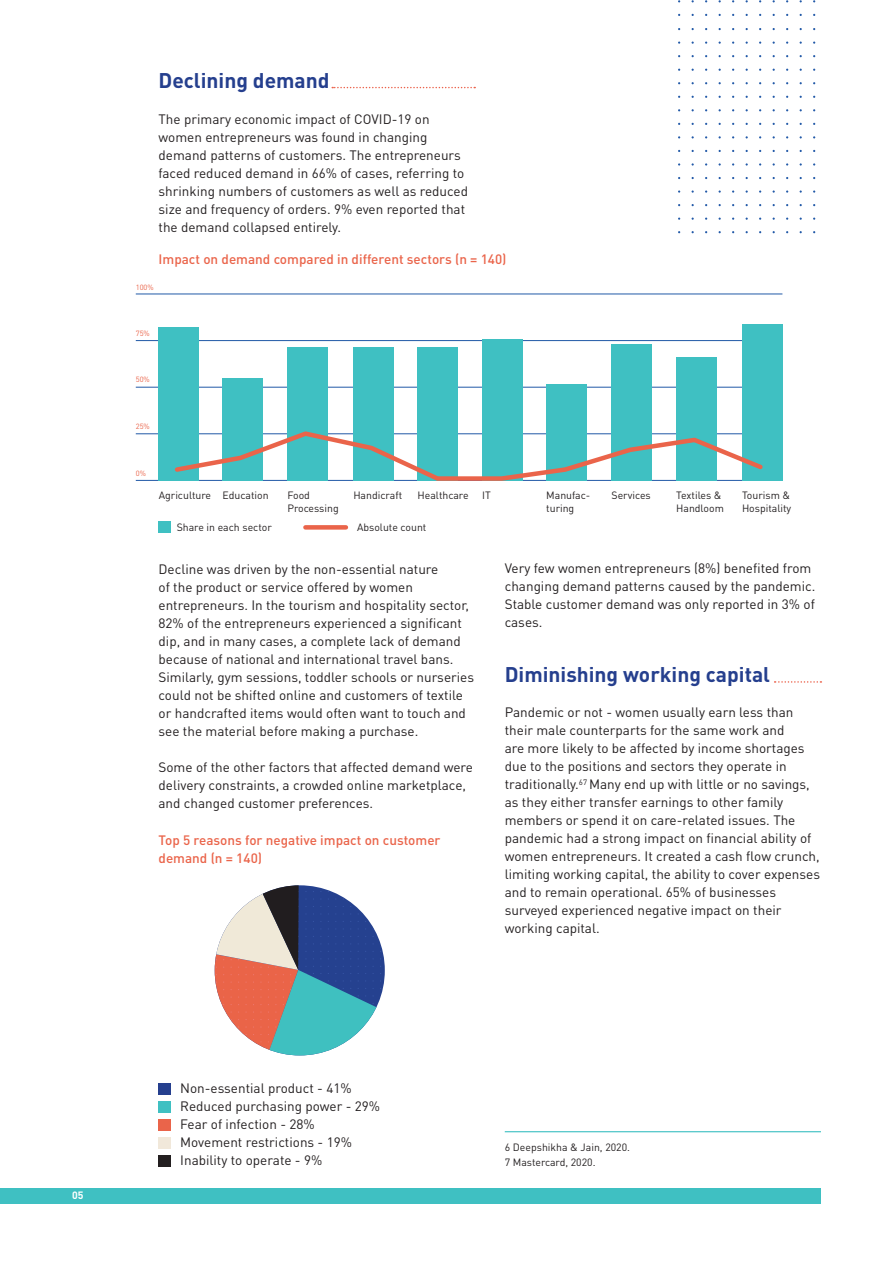
<style>
.page{position:relative;width:893px;height:1263px;background:#fff}
.page>*{position:absolute;margin:0;border:0;box-sizing:border-box;transform-origin:0 0}
.t1{font:700 21px "DIN Pro";color:#253f8e}
.t2{font:13.5px/18px "DIN Pro";color:#231f20}
.t3{font:500 13.5px/18px "DIN Pro";color:#ea644a}
.t4{font:10.5px/12.6px "DIN Pro";color:#231f20}
.t5{font:700 10.5px "DIN Pro";color:#fff}
.t6{font:7.5px "DIN Pro";color:#ea644a}
</style>
<div class="page">
<div style="left:0;top:1188px;width:821px;height:15px;background:#3fc0c2"></div>
<hr style="left:505px;top:1131px;width:316px;height:1px;background:#3cc0c2">
<hr style="left:136px;top:294px;width:646px;height:1px;background:#2159a7">
<hr style="left:136px;top:340px;width:642px;height:1px;background:#2159a7">
<hr style="left:136px;top:387px;width:642px;height:1px;background:#2159a7">
<hr style="left:136px;top:433px;width:642px;height:1px;background:#2159a7">
<hr style="left:136px;top:480px;width:646px;height:1px;background:#2159a7">
<div style="left:158px;top:328px;width:41px;height:153px;background:#3fc0c2"></div>
<div style="left:223px;top:378px;width:40px;height:103px;background:#3fc0c2"></div>
<div style="left:287px;top:347px;width:41px;height:134px;background:#3fc0c2"></div>
<div style="left:353px;top:347px;width:41px;height:134px;background:#3fc0c2"></div>
<div style="left:417px;top:347px;width:41px;height:134px;background:#3fc0c2"></div>
<div style="left:482px;top:340px;width:41px;height:141px;background:#3fc0c2"></div>
<div style="left:546px;top:384px;width:41px;height:97px;background:#3fc0c2"></div>
<div style="left:612px;top:344px;width:40px;height:137px;background:#3fc0c2"></div>
<div style="left:676px;top:357px;width:41px;height:124px;background:#3fc0c2"></div>
<div style="left:742px;top:324px;width:40px;height:157px;background:#3fc0c2"></div>
<div style="left:159px;top:1083px;width:12px;height:12px;background:#253f8e"></div>
<div style="left:159px;top:1101px;width:12px;height:12px;background:#3fc0c2"></div>
<div style="left:159px;top:1119px;width:12px;height:12px;background:#ea644a"></div>
<div style="left:159px;top:1137px;width:12px;height:12px;background:#f1e8da"></div>
<div style="left:159px;top:1155px;width:12px;height:12px;background:#231f20"></div>
<svg style="left:215px;top:885px;width:170px;height:170px"></svg>
<svg style="left:332px;top:87px;width:143px;height:1px"></svg>
<svg style="left:775px;top:681px;width:46px;height:2px"></svg>
<div style="left:158px;top:521px;width:13px;height:12px;background:#3fc0c2"></div>
<div style="left:305px;top:525px;width:41px;height:5px;background:#ea644a"></div>
<svg style="left:174px;top:429px;width:589px;height:52px"></svg>
<h1 class="t1" style="left:159px;top:66px;width:173px">Declining demand</h1>
<p class="t2" style="left:159px;top:110px;width:311px">The primary economic impact of COVID-19 on women entrepreneurs was found in changing demand patterns of customers. The entrepreneurs faced reduced demand in 66% of cases, referring to shrinking numbers of customers as well as reduced size and frequency of orders. 9% even reported that the demand collapsed entirely.</p>
<p class="t3" style="left:159px;top:250px;width:349px">Impact on demand compared in different sectors (n = 140)</p>
<p class="t6" style="left:136px;top:282px;width:19px">100%</p>
<p class="t6" style="left:136px;top:328px;width:16px">75%</p>
<p class="t6" style="left:136px;top:374px;width:16px">50%</p>
<p class="t6" style="left:136px;top:421px;width:16px">25%</p>
<p class="t6" style="left:136px;top:468px;width:12px">0%</p>
<p class="t4" style="left:159px;top:489px;width:111px">Agriculture Education</p>
<p class="t4" style="left:287px;top:489px;width:24px">Food</p>
<p class="t4" style="left:612px;top:489px;width:41px">Services</p>
<p class="t4" style="left:287px;top:501px;width:53px">Processing</p>
<p class="t4" style="left:353px;top:489px;width:50px">Handicraft</p>
<p class="t4" style="left:742px;top:489px;width:51px">Tourism &amp;<br>Hospitality</p>
<p class="t4" style="left:676px;top:489px;width:49px">Textiles &amp;<br>Handloom</p>
<p class="t4" style="left:417px;top:489px;width:53px">Healthcare</p>
<p class="t4" style="left:482px;top:489px;width:10px">IT</p>
<p class="t4" style="left:546px;top:489px;width:46px">Manufac&shy;turing</p>
<p class="t4" style="left:177px;top:521px;width:97px">Share in each sector</p>
<p class="t4" style="left:357px;top:521px;width:71px">Absolute count</p>
<p class="t2" style="left:159px;top:560px;width:317px">Decline was driven by the non-essential nature<br>of the product or service offered by women entrepreneurs. In the tourism and hospitality sector, 82% of the entrepreneurs experienced a significant dip, and in many cases, a complete lack of demand because of national and international travel bans.<br>Similarly, gym sessions, toddler schools or nurseries could not be shifted online and customers of textile or handcrafted items would often want to touch and see the material before making a purchase.</p>
<p class="t2" style="left:159px;top:758px;width:316px">Some of the other factors that affected demand were delivery constraints, a crowded online marketplace, and changed customer preferences.</p>
<p class="t3" style="left:159px;top:831px;width:283px">Top 5 reasons for negative impact on customer demand (n = 140)</p>
<p class="t2" style="left:505px;top:558px;width:312px">Very few women entrepreneurs (8%) benefited from changing demand patterns caused by the pandemic.<br>Stable customer demand was only reported in 3% of cases.</p>
<h1 class="t1" style="left:505px;top:660px;width:267px">Diminishing working capital</h1>
<p class="t2" style="left:505px;top:702px;width:317px">Pandemic or not - women usually earn less than their male counterparts for the same work and<br>are more likely to be affected by income shortages due to the positions and sectors they operate in traditionally.<sup>67</sup> Many end up with little or no savings, as they either transfer earnings to other family members or spend it on care-related issues. The pandemic had a strong impact on financial ability of women entrepreneurs. It created a cash flow crunch, limiting working capital, the ability to cover expenses and to remain operational. 65% of businesses surveyed experienced negative impact on their working capital.</p>
<p class="t5" style="left:72px;top:1188px;width:13px">05</p>
<p class="t2" style="left:180px;top:1079px;width:201px">Non-essential product - 41%<br>Reduced purchasing power - 29%<br>Fear of infection - 28%<br>Movement restrictions - 19%<br>Inability to operate - 9%</p>
<p class="t4" style="left:505px;top:1139px;width:127px;line-height:15px">6 Deepshikha &amp; Jain, 2020.<br>7 Mastercard, 2020.</p>
</div>
